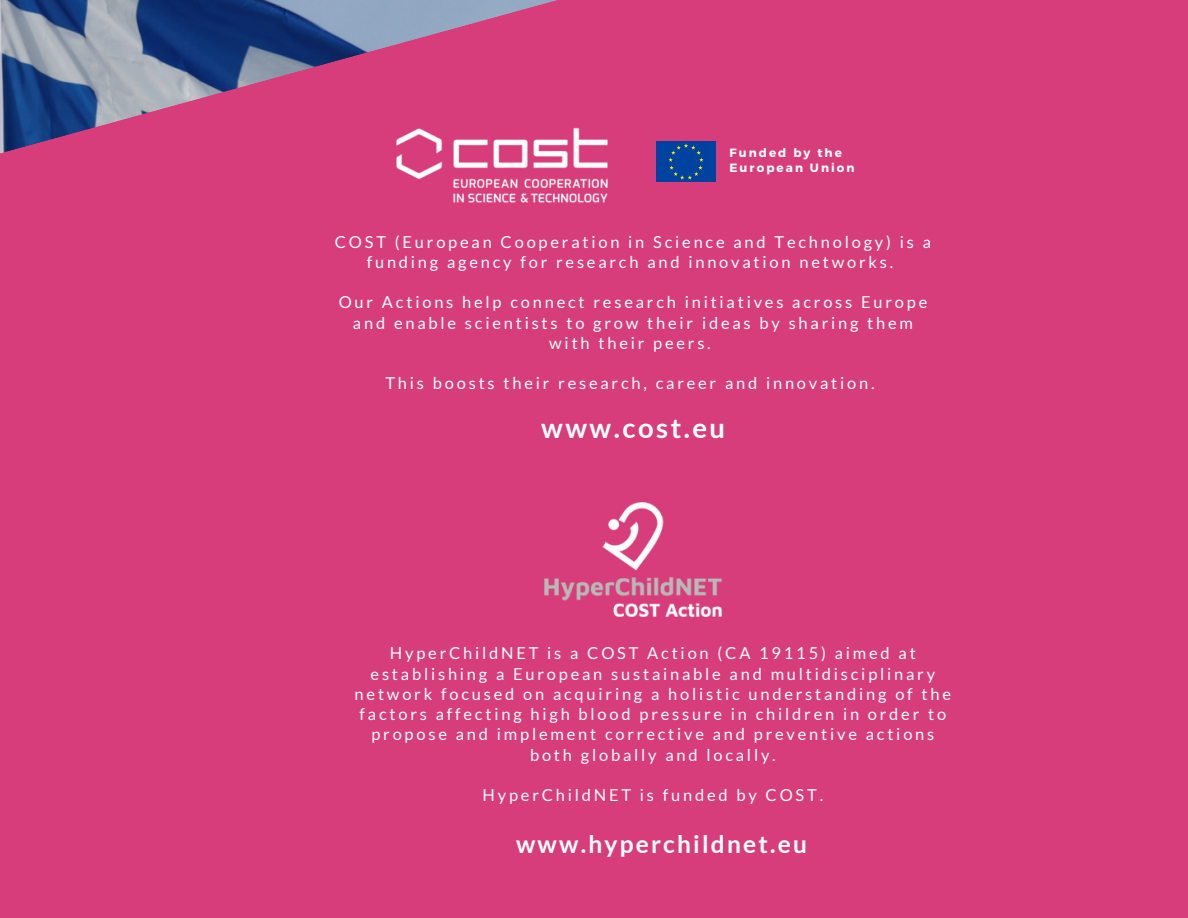
<style>
.page{position:relative;width:1188px;height:918px;background:#d83d7b}
.page>*{position:absolute;margin:0;border:0;box-sizing:border-box;transform-origin:0 0}
.t1{font:700 27.45px "Lato";letter-spacing:.09em;color:#fff}
.t2{font:700 24.45px "Lato";letter-spacing:.09em;color:#fff}
.t3{font:16.5px/20.2px "Lato";letter-spacing:.17em;color:#fff;text-align:center}
.t4{font:700 12px/15px "Montserrat";letter-spacing:.17em;color:#fff}
</style>
<div class="page">
<img style="left:545px;top:503px;width:177px;height:114px">
<img style="left:362px;top:100px;width:279px;height:131px">
<img style="left:656px;top:142px;width:60px;height:39px">
<p class="t4" style="left:730px;top:145px;width:127px">Funded by the<br>European Union</p>
<p class="t3" style="left:335px;top:231px;width:598px">COST (European Cooperation in Science and Technology) is a funding agency for research and innovation networks.</p>
<p class="t3" style="left:339px;top:292px;width:590px">Our Actions help connect research initiatives across Europe and enable scientists to grow their ideas by sharing them with their peers.</p>
<p class="t3" style="left:385px;top:373px;width:491px">This boosts their research, career and innovation.</p>
<h1 class="t1" style="left:541px;top:411px;width:185px">www.cost.eu</h1>
<p class="t3" style="left:355px;top:643px;width:598px">HyperChildNET is a COST Action (CA 19115) aimed at establishing a European sustainable and multidisciplinary network focused on acquiring a holistic understanding of the factors affecting high blood pressure in children in order to propose and implement corrective and preventive actions both globally and locally.</p>
<p class="t3" style="left:483px;top:785px;width:342px">HyperChildNET is funded by COST.</p>
<h2 class="t2" style="left:516px;top:829px;width:293px">www.hyperchildnet.eu</h2>
</div>
